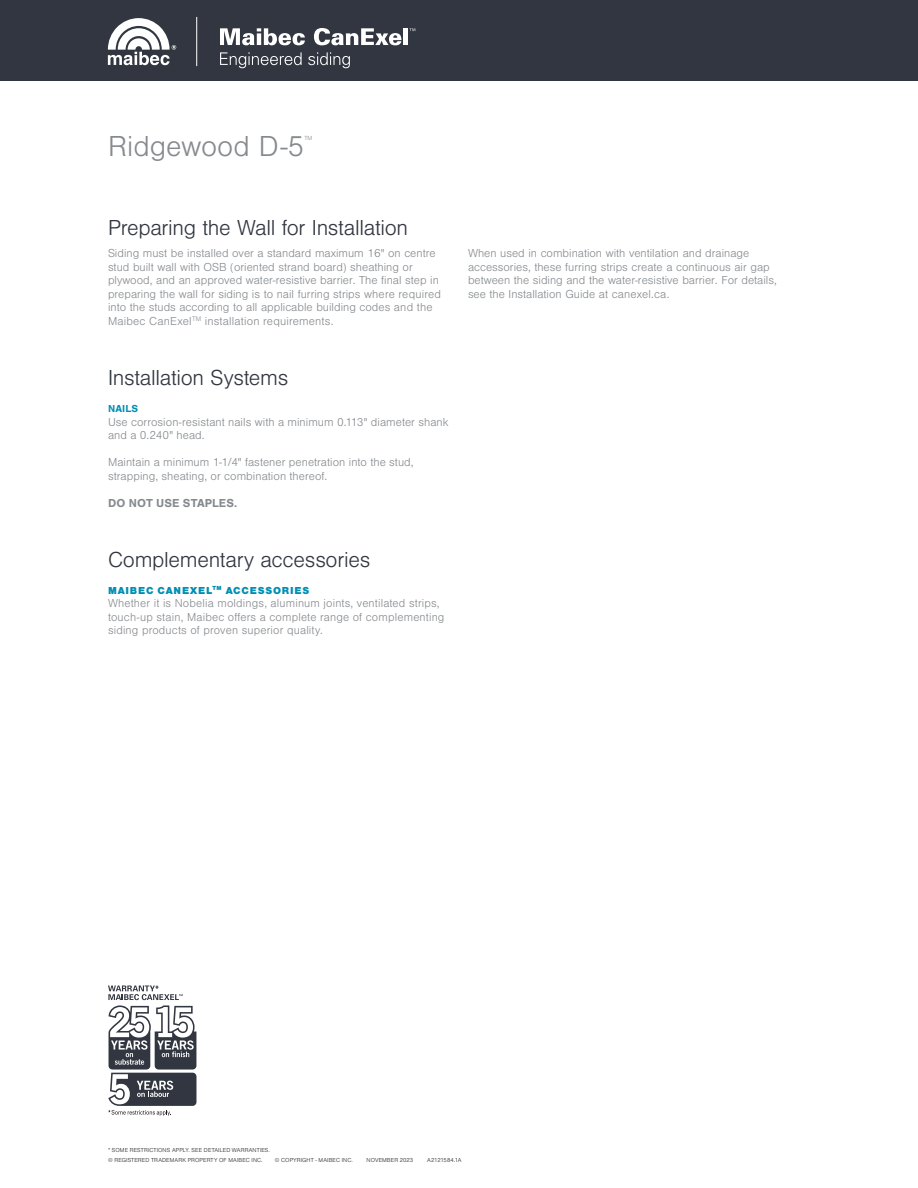
<style>
.page{position:relative;width:918px;height:1188px;background:#fff}
.page>*{position:absolute;margin:0;border:0;box-sizing:border-box;transform-origin:0 0}
.GrandTitre-Gris{font:300 30px "Nimbus San";color:#868a8e}
.Titre{font:300 22.5px "Nimbus San";letter-spacing:-.015em;color:#323640}
.MANUEL_-_Titre{font:300 22.5px "Nimbus San";letter-spacing:-.015em;color:#323640}
.Texte{font:300 12px/13.5px "Nimbus San";color:#868a8e}
.Texte-2{font:700 12px "Nimbus San";letter-spacing:.01em;color:#868a8e}
.SousTitre{font:900 10.5px "Nimbus San";letter-spacing:.08em;color:#008fb3}
.Manuel_-_Sous_titre_Bleu_Bold_petit{font:700 10.5px "Nimbus San";letter-spacing:.02em;color:#008fb3}
.GrandTitre-Gris-2{font:300 6.15px "Nimbus San";color:#868a8e}
.Note{font:300 6px "Nimbus San";letter-spacing:.02em;color:#231f20}
.Note-2{font:300 6px "Nimbus San";letter-spacing:-.025em;color:#231f20}
</style>
<div class="page">
<div style="left:0;top:0;width:918px;height:81px;background:#323640"></div>
<svg style="left:220px;top:52px;width:82px;height:16px"></svg>
<svg style="left:308px;top:52px;width:42px;height:16px"></svg>
<svg style="left:108px;top:18px;width:68px;height:47px"></svg>
<hr style="left:196px;top:17px;width:1px;height:49px;background:#fff">
<svg style="left:220px;top:28px;width:85px;height:17px"></svg>
<svg style="left:314px;top:28px;width:87px;height:17px"></svg>
<hr style="left:404px;top:28px;width:4px;height:17px;background:#fff">
<svg style="left:410px;top:28px;width:5px;height:3px"></svg>
<svg style="left:108px;top:986px;width:88px;height:130px"></svg>
<p class="GrandTitre-Gris" style="left:108px;top:130px;width:198px">Ridgewood D-5</p>
<p class="GrandTitre-Gris-2" style="left:304px;top:135px;width:9px">TM</p>
<p class="Titre" style="left:108px;top:216px;width:302px">Preparing the Wall for Installation</p>
<p class="Texte" style="left:108px;top:247px;width:335px">Siding must be installed over a standard maximum 16" on centre stud built wall with OSB (oriented strand board) sheathing or plywood, and an approved water-resistive barrier. The final step in preparing the wall for siding is to nail furring strips where required into the studs according to all applicable building codes and the Maibec CanExel<sup>TM</sup> installation requirements.</p>
<p class="Texte" style="left:468px;top:247px;width:310px">When used in combination with ventilation and drainage accessories, these furring strips create a continuous air gap between the siding and the water-resistive barrier. For details, see the Installation Guide at canexel.ca.</p>
<p class="MANUEL_-_Titre" style="left:108px;top:366px;width:182px">Installation Systems</p>
<p class="Manuel_-_Sous_titre_Bleu_Bold_petit" style="left:108px;top:403px;width:32px">NAILS</p>
<p class="Texte" style="left:108px;top:415px;width:342px">Use corrosion-resistant nails with a minimum 0.113" diameter shank and a 0.240" head.</p>
<p class="Texte" style="left:108px;top:456px;width:307px">Maintain a minimum 1-1/4" fastener penetration into the stud, strapping, sheating, or combination thereof.</p>
<p class="Texte-2" style="left:108px;top:496px;width:131px">DO NOT USE STAPLES.</p>
<p class="Titre" style="left:108px;top:547px;width:264px">Complementary accessories</p>
<p class="SousTitre" style="left:108px;top:584px;width:203px">MAIBEC CANEXEL<sup>TM</sup> ACCESSORIES</p>
<p class="Texte" style="left:108px;top:597px;width:338px">Whether it is Nobelia moldings, aluminum joints, ventilated strips, touch-up stain, Maibec offers a complete range of complementing siding products of proven superior quality.</p>
<p class="Note" style="left:108px;top:1147px;width:163px">* SOME RESTRICTIONS APPLY. SEE DETAILED WARRANTIES.</p>
<p class="Note" style="left:108px;top:1157px;width:156px">® REGISTERED TRADEMARK PROPERTY OF MAIBEC INC.</p>
<p class="Note" style="left:275px;top:1157px;width:80px">© COPYRIGHT - MAIBEC INC.</p>
<p class="Note" style="left:367px;top:1157px;width:48px">NOVEMBER 2023</p>
<p class="Note-2" style="left:427px;top:1157px;width:36px">A2121584.1A</p>
</div>
